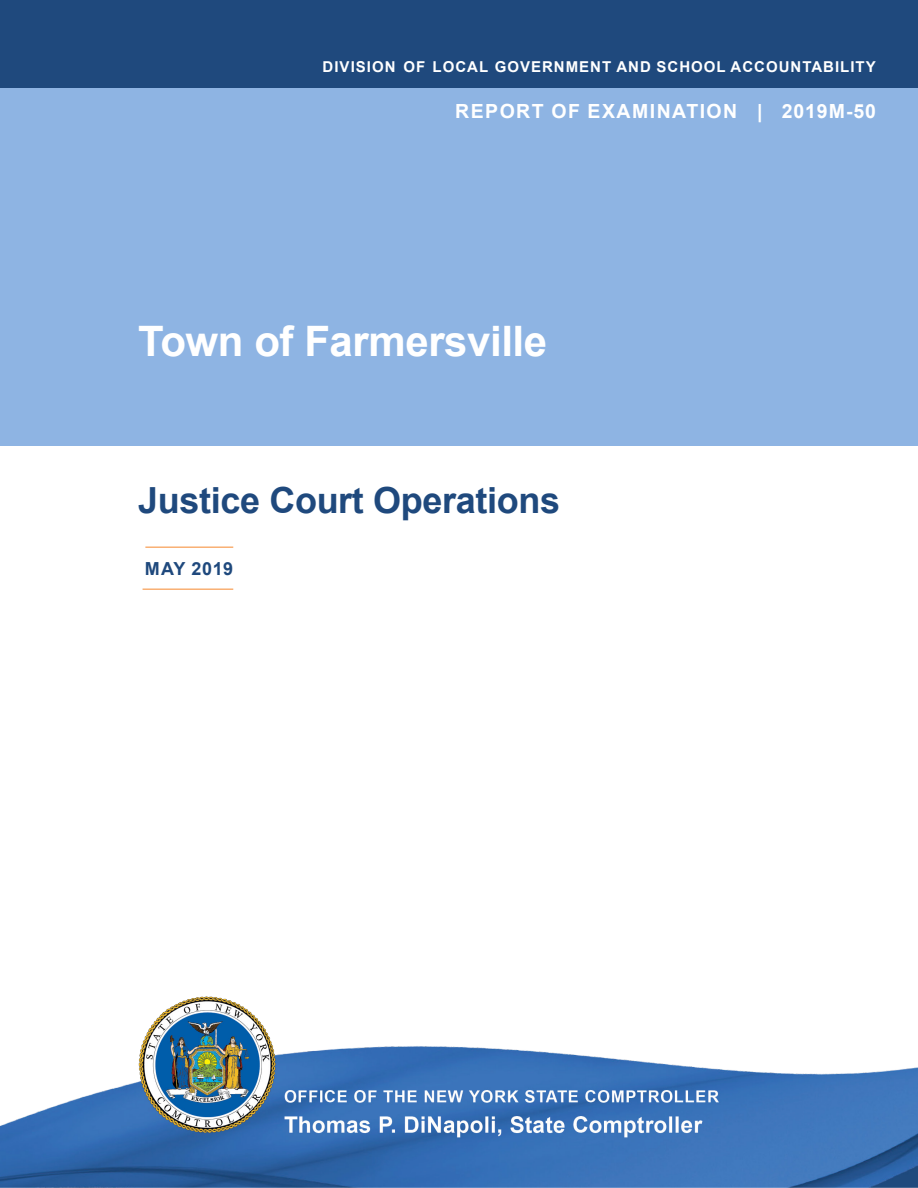
<style>
.page{position:relative;width:918px;height:1188px;background:#fff}
.page>*{position:absolute;margin:0;border:0;box-sizing:border-box;transform-origin:0 0}
.t1{font:700 42px "Arial";letter-spacing:-.01em;color:#fff}
.t2{font:700 36px "Arial";letter-spacing:-.01em;color:#1f497d}
.t3{font:700 19.5px "Arial";letter-spacing:.075em;color:#fff}
.Sidebar_Text{font:700 18px "Arial";letter-spacing:.03em;color:#1f497d}
.t4{font:700 15px "Arial";letter-spacing:.065em;color:#fff}
</style>
<div class="page">
<div style="left:0;top:0;width:918px;height:446px;background:#8eb4e3"></div>
<div style="left:0;top:0;width:918px;height:88px;background:#1f497d"></div>
<hr style="left:145px;top:546px;width:88px;height:2px;background:#f9b074">
<hr style="left:143px;top:588px;width:90px;height:2px;background:#f9b074">
<img style="left:0;top:996px;width:918px;height:192px">
<p class="t4" style="left:323px;top:56px;width:555px">DIVISION OF LOCAL GOVERNMENT AND SCHOOL ACCOUNTABILITY</p>
<p class="t3" style="left:455px;top:97px;width:422px">REPORT OF EXAMINATION | 2019M-50</p>
<p class="t1" style="left:138px;top:311px;width:411px">Town of Farmersville</p>
<p class="t2" style="left:138px;top:475px;width:423px">Justice Court Operations</p>
<p class="Sidebar_Text" style="left:145px;top:556px;width:90px">MAY 2019</p>
</div>
